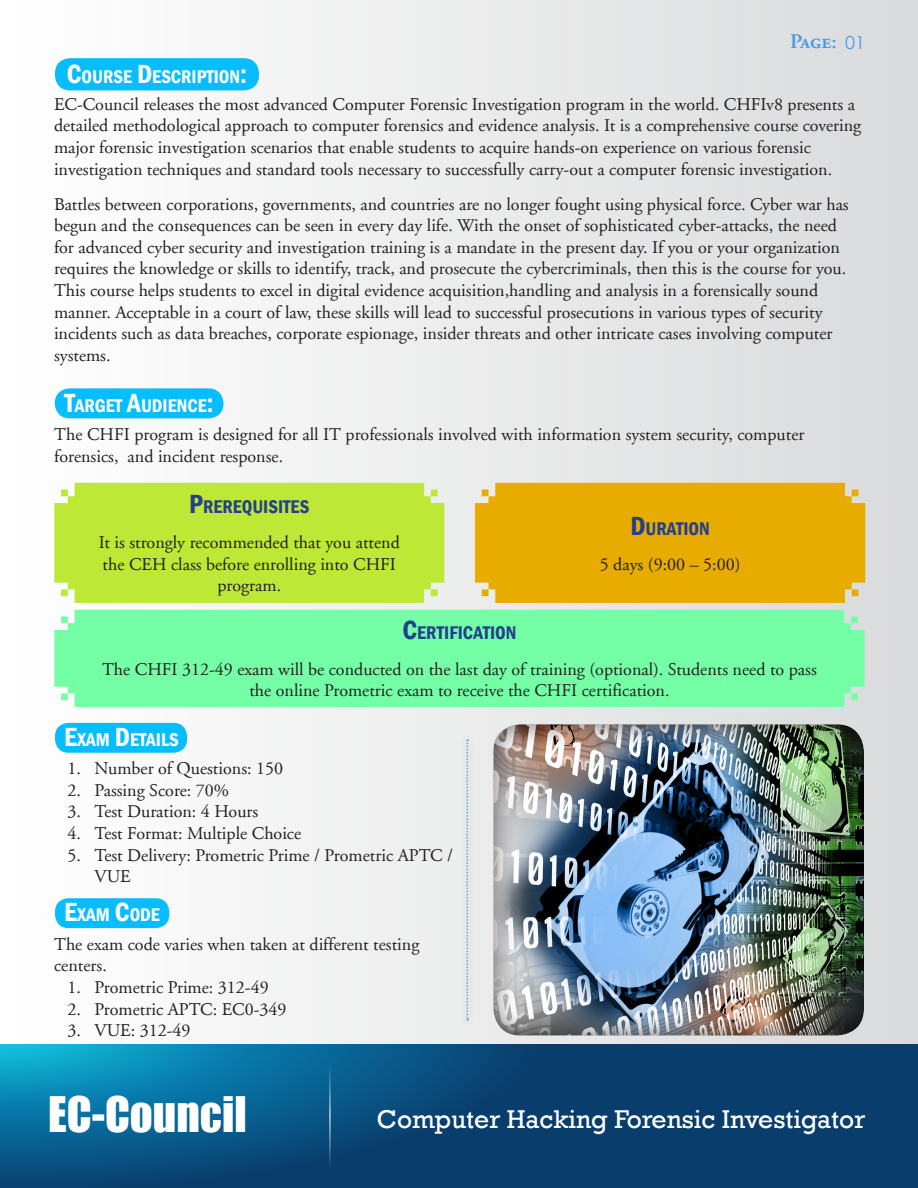
<style>
.page{position:relative;width:918px;height:1188px;background:#fff}
.page>*{position:absolute;margin:0;border:0;box-sizing:border-box;transform-origin:0 0}
.t1{font:45px "Impact";color:#fff}
.t2{font:26.4px "Rockwell";color:#fff}
.t3{font:21px "Adobe Garamond Semibold SC";color:#469ae8}
.Paragraph_Style_3{font:600 condensed 18.9px "Franklin Gothic";color:#fff}
.Box_Heading{font:600 condensed 18.9px "Franklin Gothic";color:#253f8e}
.Text{font:18px/21.6px "Adobe Garamond LT";color:#231f20}
.s1{font-size:27px}
.s2{font-family:"Century Gothic";font-size:18px}
</style>
<div class="page">
<div style="left:0;top:0;width:918px;height:1185px;background:linear-gradient(to right,#fff,#d9dadb)"></div>
<svg style="left:0;top:1044px;width:918px;height:144px;background:#094e7e"></svg>
<hr style="left:330px;top:1054px;width:1px;height:124px;background:#fff">
<div style="left:55px;top:898px;width:114px;height:30px;background:#07bdff;border-radius:14px"></div>
<div style="left:55px;top:723px;width:132px;height:30px;background:#07bdff;border-radius:14px"></div>
<div style="left:55px;top:388px;width:169px;height:30px;background:#07bdff;border-radius:15px"></div>
<div style="left:55px;top:58px;width:204px;height:32px;background:#07bdff;border-radius:15px"></div>
<div style="left:475px;top:483px;width:390px;height:120px;background:#e8ac00"></div>
<div style="left:54px;top:483px;width:390px;height:120px;background:#bde835"></div>
<div style="left:54px;top:610px;width:811px;height:97px;background:#74ffa7"></div>
<div style="left:492px;top:722px;width:374px;height:314px;background:#231f20;opacity:.75"></div>
<div style="left:458px;top:731px;width:17px;height:295px;background:#e8e9e9"></div>
<svg style="left:466px;top:740px;width:2px;height:280px"></svg>
<p class="Paragraph_Style_3" style="left:67px;top:64px;width:182px"><span class="s1">C</span>OURSE <span class="s1">D</span>ESCRIPTION<span class="s1">:</span></p>
<p class="t3" style="left:790px;top:30px;width:77px">Page: <span class="s2">01</span></p>
<p class="Text" style="left:54px;top:94px;width:809px">EC-Council releases the most advanced Computer Forensic Investigation program in the world. CHFIv8 presents a detailed methodological approach to computer forensics and evidence analysis. It is a comprehensive course covering major forensic investigation scenarios that enable students to acquire hands-on experience on various forensic investigation techniques and standard tools necessary to successfully carry-out a computer forensic investigation.</p>
<p class="Text" style="left:54px;top:194px;width:796px">Battles between corporations, governments, and countries are no longer fought using physical force. Cyber war has begun and the consequences can be seen in every day life. With the onset of sophisticated cyber-attacks, the need for advanced cyber security and investigation training is a mandate in the present day. If you or your organization requires the knowledge or skills to identify, track, and prosecute the cybercriminals, then this is the course for you.<br>This course helps students to excel in digital evidence acquisition,handling and analysis in a forensically sound manner. Acceptable in a court of law, these skills will lead to successful prosecutions in various types of security incidents such as data breaches, corporate espionage, insider threats and other intricate cases involving computer systems.</p>
<p class="Paragraph_Style_3" style="left:64px;top:393px;width:151px"><span class="s1">T</span>ARGET <span class="s1">A</span>UDIENCE<span class="s1">:</span></p>
<p class="Text" style="left:54px;top:424px;width:752px">The CHFI program is designed for all IT professionals involved with information system security, computer forensics, and incident response.</p>
<p class="Box_Heading" style="left:189px;top:494px;width:122px"><span class="s1">P</span>REREQUISITES</p>
<p class="Text" style="left:99px;top:532px;width:303px;text-align:center">It is strongly recommended that you attend the CEH class before enrolling into CHFI program.</p>
<p class="Box_Heading" style="left:630px;top:516px;width:81px"><span class="s1">D</span>URATION</p>
<p class="Text" style="left:600px;top:554px;width:142px">5 days (9:00 – 5:00)</p>
<p class="Box_Heading" style="left:402px;top:620px;width:116px"><span class="s1">C</span>ERTIFICATION</p>
<p class="Text" style="left:102px;top:658px;width:716px;text-align:center">The CHFI 312-49 exam will be conducted on the last day of training (optional). Students need to pass the online Prometric exam to receive the CHFI certification.</p>
<p class="Paragraph_Style_3" style="left:64px;top:727px;width:116px"><span class="s1">E</span>XAM <span class="s1">D</span>ETAILS</p>
<p class="Text" style="left:68px;top:758px;width:217px">1. Number of Questions: 150</p>
<p class="Text" style="left:68px;top:780px;width:163px">2. Passing Score: 70%</p>
<p class="Text" style="left:68px;top:801px;width:192px">3. Test Duration: 4 Hours</p>
<p class="Text" style="left:68px;top:823px;width:235px">4. Test Format: Multiple Choice</p>
<p class="Text" style="left:95px;top:845px;width:360px;text-indent:-27px">5. Test Delivery: Prometric Prime / Prometric APTC /<br>VUE</p>
<p class="Paragraph_Style_3" style="left:64px;top:902px;width:97px"><span class="s1">E</span>XAM <span class="s1">C</span>ODE</p>
<p class="Text" style="left:54px;top:934px;width:367px">The exam code varies when taken at different testing centers.</p>
<p class="Text" style="left:68px;top:977px;width:203px">1. Prometric Prime: 312-49</p>
<p class="Text" style="left:68px;top:998px;width:220px">2. Prometric APTC: EC0-349</p>
<p class="Text" style="left:68px;top:1020px;width:124px">3. VUE: 312-49</p>
<h1 class="t1" style="left:48px;top:1079px;width:200px">EC-Council</h1>
<h2 class="t2" style="left:377px;top:1104px;width:490px">Computer Hacking Forensic Investigator</h2>
</div>
